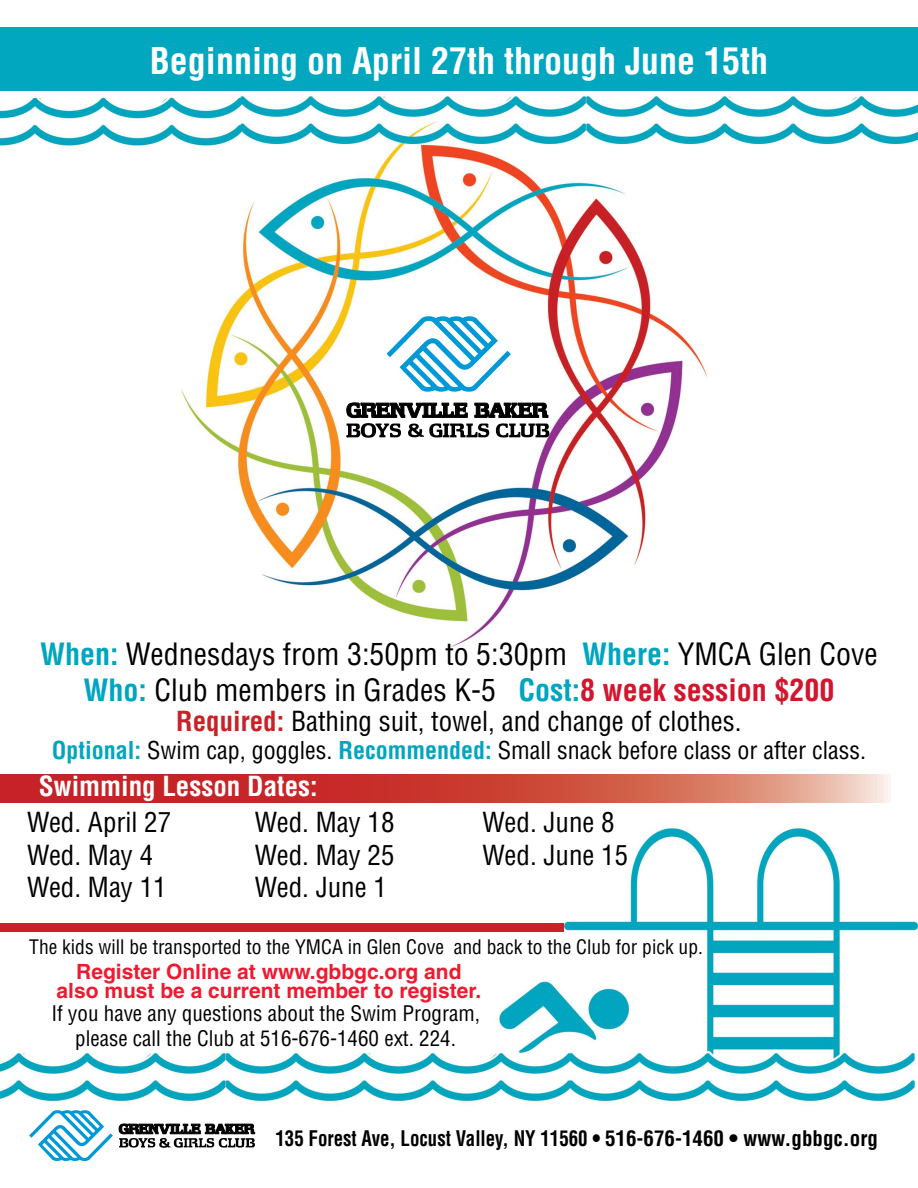
<style>
.page{position:relative;width:918px;height:1188px;background:#fff}
.page>*{position:absolute;margin:0;border:0;box-sizing:border-box;transform-origin:0 0}
.t1{font:700 condensed 36px "Helvetica";color:#fff}
.t2{font:condensed 30px/36px "Helvetica";color:#000;text-align:center}
.t3{font:condensed 27px/32.4px "Helvetica";color:#000}
.t4{font:700 condensed 27px "Helvetica";color:#fff}
.t5{font:condensed 24px "Helvetica";color:#000}
.t6{font:condensed 21px/25.2px "Helvetica";color:#000;text-align:center}
.t7{font:700 21px/19.5px "Helvetica";color:#ed1b31;text-align:center}
.t8{font:700 condensed 21px "Helvetica";color:#000;scale:.9 1}
.t9{font:condensed 19.5px "Helvetica";color:#000}
.s1{font-weight:700;color:#00a5bf}
.s2{font-weight:700;color:#d2162e}
.s3{font-weight:700;color:#c62227}
</style>
<div class="page">
<img style="left:0;top:93px;width:918px;height:1041px">
<div style="left:0;top:27px;width:918px;height:64px;background:#01a6bf"></div>
<svg style="left:29px;top:1110px;width:84px;height:51px"></svg>
<svg style="left:119px;top:1124px;width:136px;height:24px"></svg>
<svg style="left:387px;top:316px;width:124px;height:76px"></svg>
<svg style="left:346px;top:403px;width:203px;height:35px"></svg>
<svg style="left:0;top:774px;width:891px;height:28px;background:#cf5047"></svg>
<div style="left:0;top:923px;width:564px;height:9px;background:#c62227"></div>
<h1 class="t1" style="left:150px;top:38px;width:620px">Beginning on April 27th through June 15th</h1>
<p class="t2" style="left:40px;top:636px;width:839px"><span class="s1">When:</span> Wednesdays from 3:50pm to 5:30pm <span class="s1">Where:</span> YMCA Glen Cove<br><span class="s1">Who:</span> Club members in Grades K-5 <span class="s1">Cost:</span><span class="s2">8 week session $200</span></p>
<p class="t3" style="left:176px;top:704px;width:567px"><span class="s3">Required:</span> Bathing suit, towel, and change of clothes.</p>
<p class="t5" style="left:52px;top:736px;width:816px"><span class="s1">Optional:</span> Swim cap, goggles. <span class="s1">Recommended:</span> Small snack before class or after class.</p>
<p class="t4" style="left:39px;top:770px;width:281px">Swimming Lesson Dates:</p>
<p class="t3" style="left:27px;top:806px;width:146px">Wed. April 27<br>Wed. May 4<br>Wed. May 11</p>
<p class="t3" style="left:255px;top:806px;width:141px;text-align:justify">Wed. May 18<br>Wed. May 25<br>Wed. June 1</p>
<p class="t3" style="left:483px;top:806px;width:147px">Wed. June 8<br>Wed. June 15</p>
<p class="t9" style="left:29px;top:935px;width:675px">The kids will be transported to the YMCA in Glen Cove and back to the Club for pick up.</p>
<p class="t7" style="left:57px;top:961px;width:426px">Register Online at www.gbbgc.org and also must be a current member to register.</p>
<p class="t6" style="left:51px;top:1001px;width:430px">If you have any questions about the Swim Program, please call the Club at 516-676-1460 ext. 224.</p>
<p class="t8" style="left:275px;top:1125px;width:671px">135 Forest Ave, Locust Valley, NY 11560 • 516-676-1460 • www.gbbgc.org</p>
</div>
